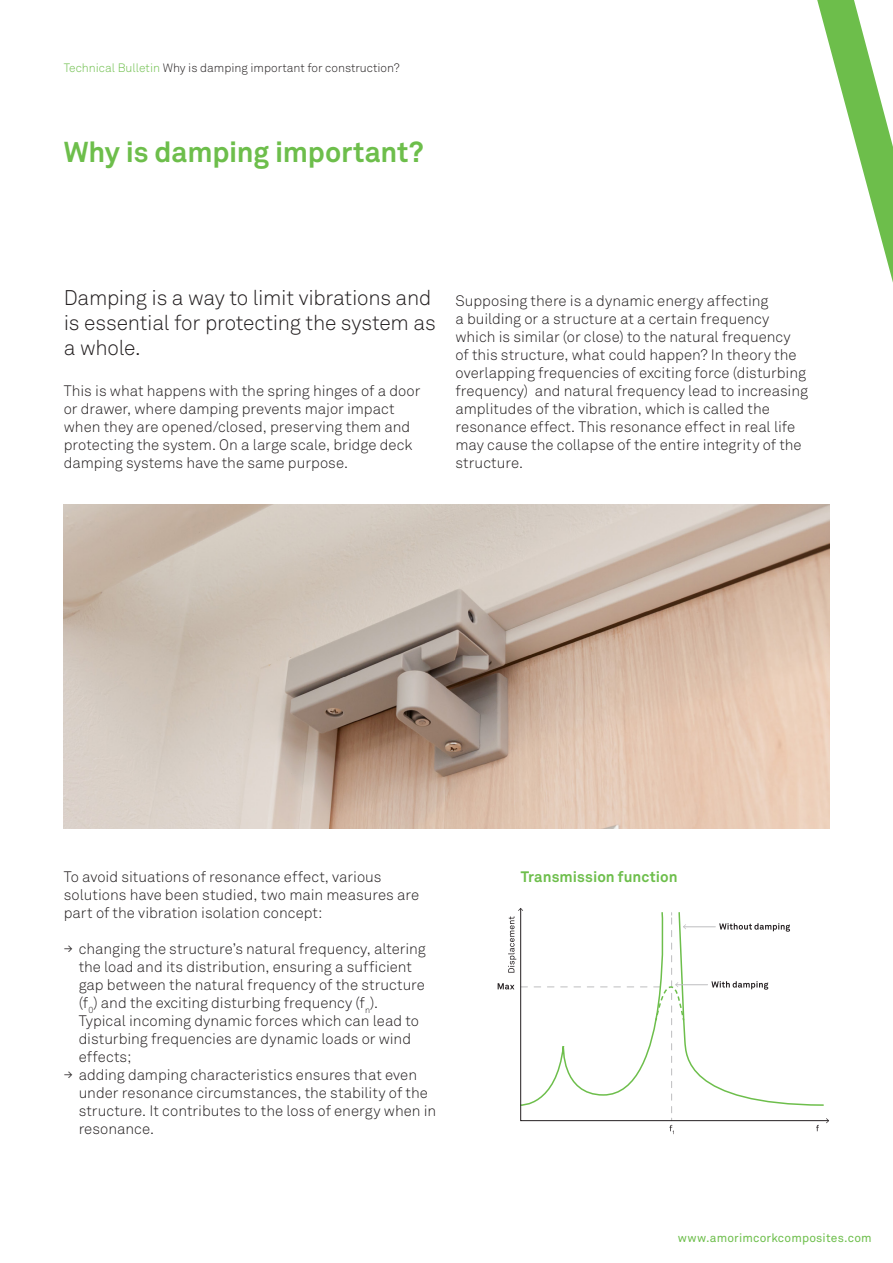
<style>
.page{position:relative;width:893px;height:1263px;background:#fff}
.page>*{position:absolute;margin:0;border:0;box-sizing:border-box;transform-origin:0 0}
.M_Título_19pt{font:700 28.5px "Akkurat Pro";letter-spacing:-.005em;color:#6dbe4b}
.M_Destaque_médio_14p{font:300 21px/25.2px "Akkurat";letter-spacing:-.015em;color:#231f20}
.M_Texto_corrido_10pt{font:300 15px/18px "Akkurat";color:#231f20}
.M_Título_texto_corri{font:700 15px "Akkurat Pro";letter-spacing:.005em;color:#6dbe4b}
.t1{font:12px "Akkurat Light Pro";color:#231f20}
.t2{font:12px "Akkurat Pro";letter-spacing:.015em;color:#6dbe4b}
.s1{color:#6dbe4b}
.s2{font-family:"Akkurat Pro";font-weight:400;font-size:10.5px}
</style>
<div class="page">
<svg style="left:817px;top:0;width:76px;height:283px"></svg>
<img style="left:64px;top:504px;width:765px;height:324px">
<svg style="left:686px;top:926px;width:140px;height:195px"></svg>
<svg style="left:826px;top:1118px;width:3px;height:5px"></svg>
<svg style="left:719px;top:923px;width:71px;height:9px"></svg>
<svg style="left:816px;top:1125px;width:3px;height:6px"></svg>
<svg style="left:498px;top:908px;width:188px;height:226px"></svg>
<svg style="left:711px;top:981px;width:57px;height:9px"></svg>
<p class="t1" style="left:64px;top:61px;width:338px"><span class="s1">Technical Bulletin</span> Why is damping important for construction?</p>
<p class="M_Título_19pt" style="left:64px;top:134px;width:361px">Why is damping important?</p>
<p class="M_Destaque_médio_14p" style="left:64px;top:285px;width:373px">Damping is a way to limit vibrations and is essential for protecting the system as a whole.</p>
<p class="M_Texto_corrido_10pt" style="left:64px;top:382px;width:358px">This is what happens with the spring hinges of a door or drawer, where damping prevents major impact when they are opened/closed, preserving them and protecting the system. On a large scale, bridge deck damping systems have the same purpose.</p>
<p class="M_Texto_corrido_10pt" style="left:455px;top:292px;width:354px">Supposing there is a dynamic energy affecting<br>a building or a structure at a certain frequency which is similar (or close) to the natural frequency<br>of this structure, what could happen? In theory the overlapping frequencies of exciting force (disturbing frequency) and natural frequency lead to increasing amplitudes of the vibration, which is called the resonance effect. This resonance effect in real life may cause the collapse of the entire integrity of the structure.</p>
<p class="M_Texto_corrido_10pt" style="left:64px;top:868px;width:357px">To avoid situations of resonance effect, various solutions have been studied, two main measures are part of the vibration isolation concept:</p>
<p class="M_Texto_corrido_10pt" style="left:79px;top:940px;width:349px;text-indent:-15px"><span class="s2">→</span> changing the structure’s natural frequency, altering the load and its distribution, ensuring a sufficient gap between the natural frequency of the structure (f<sub>0</sub>) and the exciting disturbing frequency (f<sub>n</sub>).<br>Typical incoming dynamic forces which can lead to disturbing frequencies are dynamic loads or wind effects;</p>
<p class="M_Texto_corrido_10pt" style="left:79px;top:1066px;width:359px;text-indent:-15px"><span class="s2">→</span> adding damping characteristics ensures that even under resonance circumstances, the stability of the structure. It contributes to the loss of energy when in resonance.</p>
<p class="M_Título_texto_corri" style="left:521px;top:867px;width:158px">Transmission function</p>
<p class="t2" style="left:678px;top:1231px;width:195px">www.amorimcorkcomposites.com</p>
</div>
